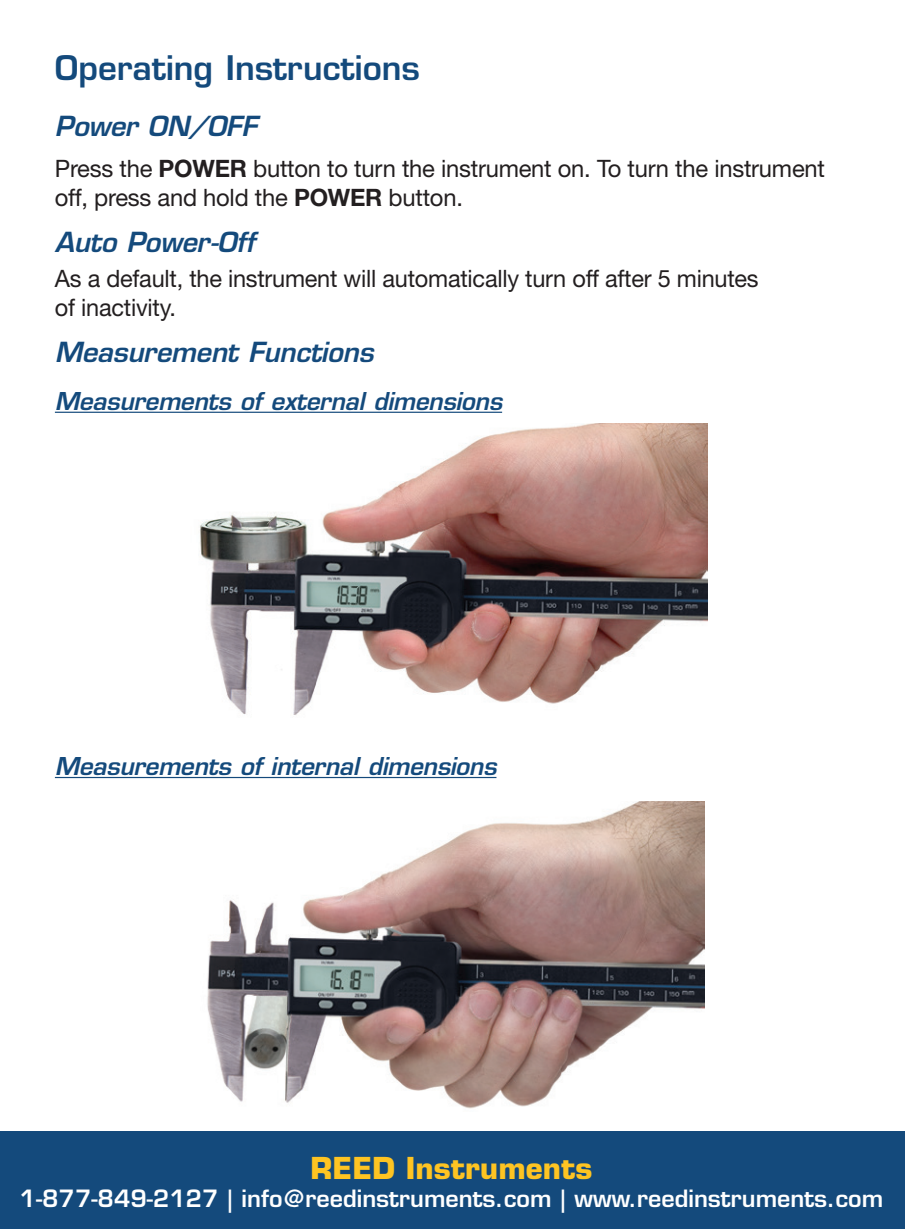
<style>
.page{position:relative;width:905px;height:1229px;background:#fff}
.page>*{position:absolute;margin:0;border:0;box-sizing:border-box;transform-origin:0 0}
._1_-_Heading{font:600 33px "Eurostile LT Std";color:#144a7c}
.t1{font:700 29.4px "Eurostile LT Std";color:#fec422}
._8_-_SubHeading{font:italic 600 27px "Eurostile LT Std";letter-spacing:-.01em;color:#144a7c}
._3_-_Body_Copy{font:24px/28.8px "Helvetica Neue LT Std";letter-spacing:-.01em;color:#231f20}
._8_-_SubSubHeading{font:italic 600 24px "Eurostile LT Std";letter-spacing:-.01em;color:#144a7c}
.t2{font:600 23.4px "Eurostile LT Std";color:#fff}
.s1{font-weight:700}
</style>
<div class="page">
<hr style="left:55px;top:411px;width:447px;height:2px;background:#144a7c">
<hr style="left:55px;top:777px;width:441px;height:1px;background:#144a7c">
<img style="left:200px;top:423px;width:507px;height:292px">
<img style="left:207px;top:801px;width:497px;height:308px">
<div style="left:0;top:1131px;width:904px;height:97px;background:#144a7c"></div>
<p class="_1_-_Heading" style="left:55px;top:47px;width:366px">Operating Instructions</p>
<p class="_8_-_SubHeading" style="left:55px;top:110px;width:204px">Power ON/OFF</p>
<p class="_3_-_Body_Copy" style="left:55px;top:154px;width:771px">Press the <span class="s1">POWER</span> button to turn the instrument on. To turn the instrument off, press and hold the <span class="s1">POWER</span> button.</p>
<p class="_8_-_SubHeading" style="left:55px;top:225px;width:202px">Auto Power-Off</p>
<p class="_3_-_Body_Copy" style="left:55px;top:263px;width:705px">As a default, the instrument will automatically turn off after 5 minutes of inactivity.</p>
<p class="_8_-_SubHeading" style="left:55px;top:335px;width:320px">Measurement Functions</p>
<p class="_8_-_SubSubHeading" style="left:55px;top:386px;width:448px">Measurements of external dimensions</p>
<p class="_8_-_SubSubHeading" style="left:55px;top:751px;width:443px">Measurements of internal dimensions</p>
<p class="t1" style="left:310px;top:1149px;width:283px">REED Instruments</p>
<p class="t2" style="left:20px;top:1183px;width:865px">1-877-849-2127 | info@reedinstruments.com | www.reedinstruments.com</p>
</div>
